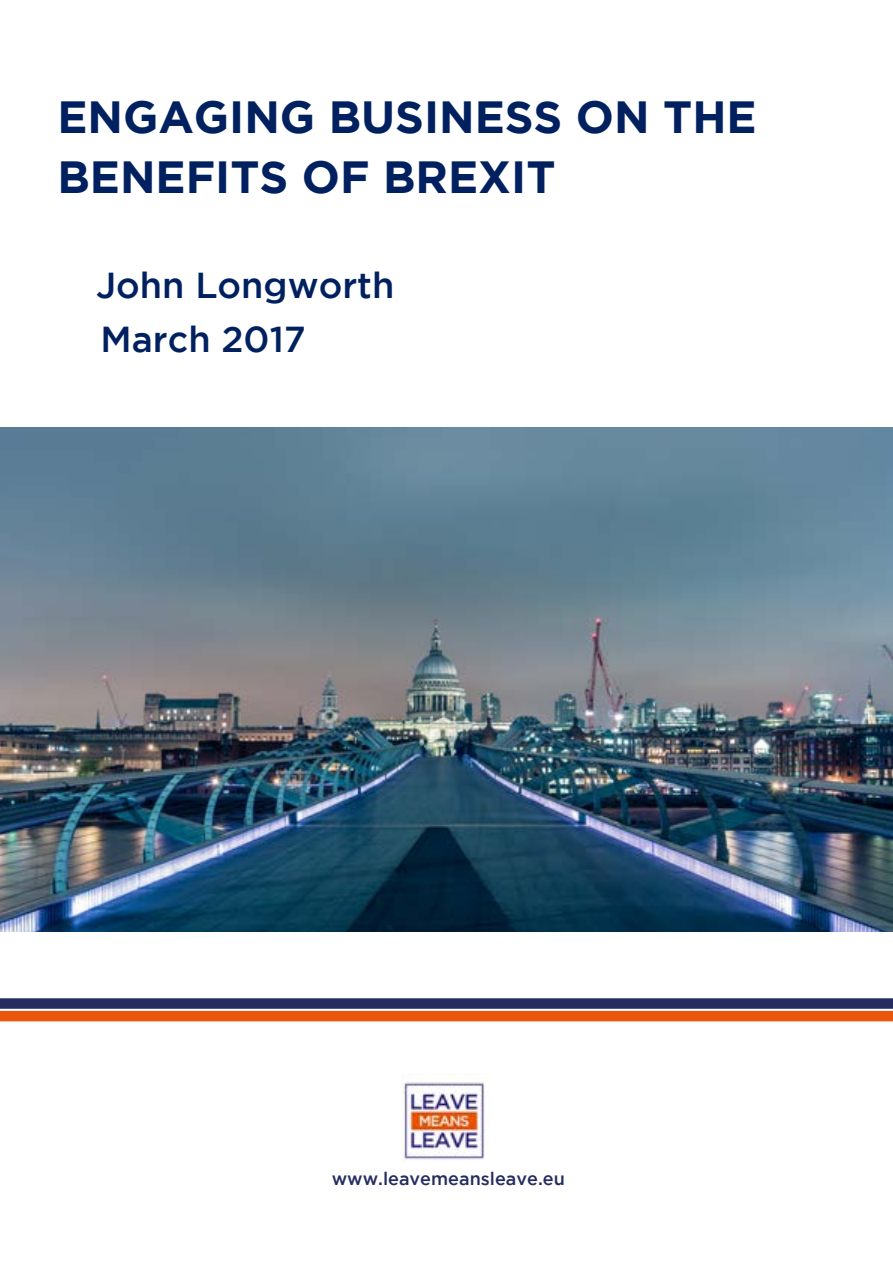
<style>
.page{position:relative;width:893px;height:1263px;background:#fff}
.page>*{position:absolute;margin:0;border:0;box-sizing:border-box;transform-origin:0 0}
.t1{font:700 45px/60px "Gotham";color:#002060}
.t2{font:500 36px/54px "Gotham";color:#002060}
.t3{font:500 18px "Gotham";color:#262c5f}
</style>
<div class="page">
<div style="left:0;top:998px;width:893px;height:11px;background:#262c5f"></div>
<div style="left:0;top:1011px;width:893px;height:10px;background:#ea560d"></div>
<img style="left:401px;top:1075px;width:84px;height:85px">
<img style="left:0;top:427px;width:893px;height:504px">
<p class="t1" style="left:57px;top:86px;width:701px">ENGAGING BUSINESS ON THE<br>BENEFITS OF BREXIT</p>
<p class="t2" style="left:96px;top:257px;width:300px">John Longworth<br>March 2017</p>
<p class="t3" style="left:332px;top:1168px;width:235px">www.leavemeansleave.eu</p>
</div>
